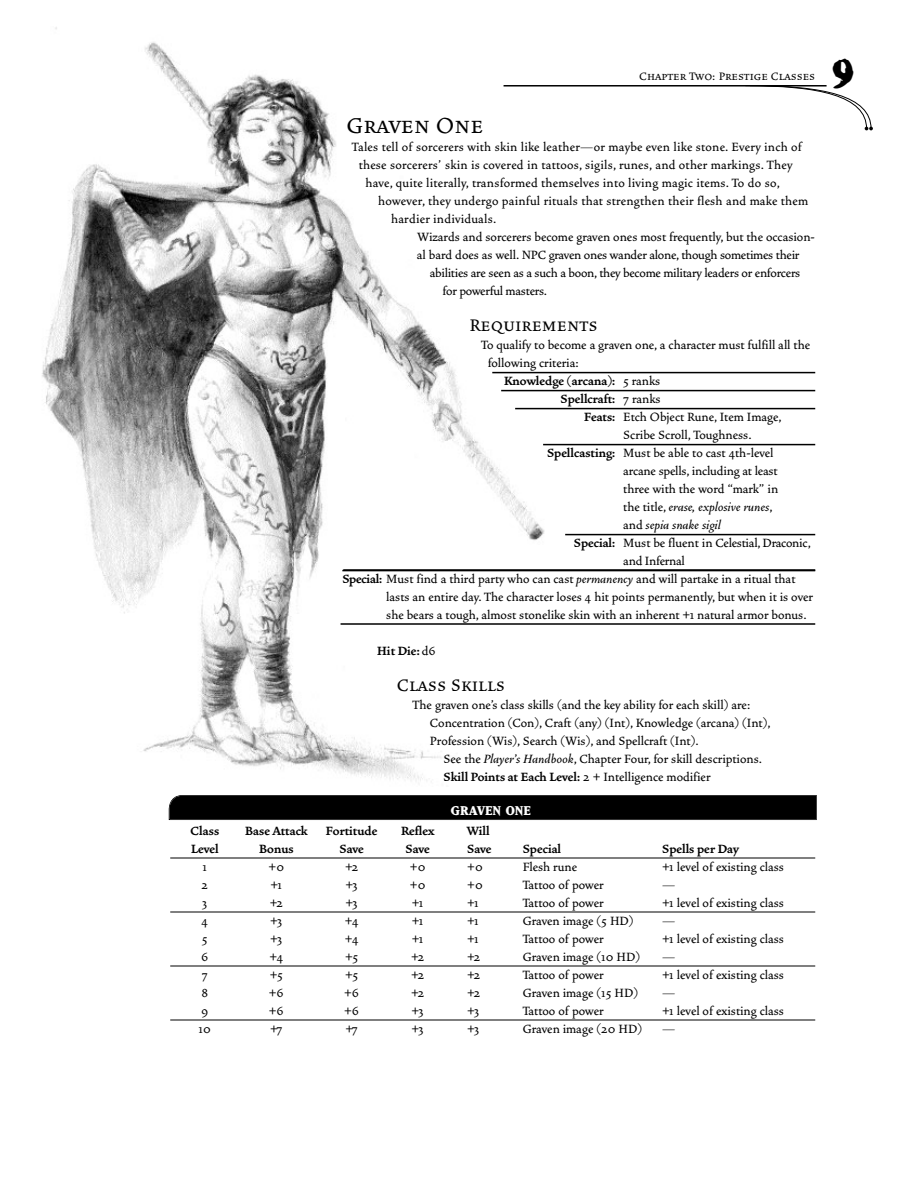
<style>
.page{position:relative;width:918px;height:1188px;background:#fff}
.page>*{position:absolute;margin:0;border:0;box-sizing:border-box;transform-origin:0 0}
.t1{font:700 36px "Facsimiled";color:#000}
.t2{font:27px "Vendetta Medium Small Caps";color:#000}
.t3{font:21px "Vendetta Medium Small Caps";color:#000}
.t4{font:500 15px/18px "Vendetta";color:#000}
.t5{font:700 15px "Vendetta";color:#000}
.t6{font:italic 500 15px "Vendetta";color:#000}
.t7{font:800 15px "Matrix";color:#fff}
.t8{font:13.5px "Vendetta Medium Small Caps";color:#000}
.s1{font-weight:500}
.s2{font-weight:700}
.s3{font-style:normal}
.s4{font-style:italic}
</style>
<div class="page">
<img style="left:42px;top:27px;width:509px;height:754px">
<hr style="left:492px;top:372px;width:323px;height:1px;background:#000">
<hr style="left:501px;top:390px;width:314px;height:1px;background:#000">
<hr style="left:515px;top:408px;width:300px;height:1px;background:#000">
<hr style="left:543px;top:444px;width:272px;height:1px;background:#000">
<hr style="left:565px;top:534px;width:250px;height:1px;background:#000">
<hr style="left:343px;top:569px;width:472px;height:2px;background:#000">
<hr style="left:342px;top:570px;width:473px;height:1px;background:#000">
<hr style="left:341px;top:623px;width:474px;height:2px;background:#000">
<hr style="left:504px;top:85px;width:323px;height:2px;background:#000">
<svg style="left:745px;top:85px;width:128px;height:45px"></svg>
<hr style="left:170px;top:858px;width:645px;height:1px;background:#000">
<hr style="left:170px;top:912px;width:645px;height:1px;background:#000">
<hr style="left:170px;top:966px;width:645px;height:1px;background:#000">
<hr style="left:170px;top:1020px;width:645px;height:1px;background:#000">
<svg style="left:168px;top:795px;width:649px;height:25px;background:#050505"></svg>
<p class="t8" style="left:639px;top:68px;width:178px">Chapter Two: Prestige Classes</p>
<h2 class="t2" style="left:346px;top:108px;width:139px">Graven One</h2>
<p class="t4" style="left:352px;top:139px;width:451px">Tales tell of sorcerers with skin like leather—or maybe even like stone. Every inch of</p>
<p class="t4" style="left:359px;top:157px;width:435px">these sorcerers’ skin is covered in tattoos, sigils, runes, and other markings. They</p>
<p class="t4" style="left:365px;top:175px;width:416px">have, quite literally, transformed themselves into living magic items. To do so,</p>
<p class="t4" style="left:378px;top:193px;width:432px">however, they undergo painful rituals that strengthen their flesh and make them</p>
<p class="t4" style="left:391px;top:211px;width:107px">hardier individuals.</p>
<p class="t4" style="left:417px;top:229px;width:399px">Wizards and sorcerers become graven ones most frequently, but the occasion-</p>
<p class="t4" style="left:417px;top:247px;width:384px">al bard does as well. NPC graven ones wander alone, though sometimes their</p>
<p class="t4" style="left:430px;top:265px;width:372px">abilities are seen as a such a boon, they become military leaders or enforcers</p>
<p class="t4" style="left:443px;top:283px;width:106px">for powerful masters.</p>
<h3 class="t3" style="left:469px;top:311px;width:130px">Requirements</h3>
<p class="t4" style="left:481px;top:337px;width:330px">To qualify to become a graven one, a character must fulfill all the</p>
<p class="t4" style="left:488px;top:355px;width:92px">following criteria:</p>
<p class="t5" style="left:504px;top:375px;width:158px">Knowledge (arcana): <span class="s1">5 ranks</span></p>
<p class="t5" style="left:561px;top:393px;width:102px">Spellcraft: <span class="s1">7 ranks</span></p>
<p class="t4" style="left:584px;top:409px;width:199px"><span class="s2">Feats:</span> Etch Object Rune, Item Image,</p>
<p class="t4" style="left:623px;top:427px;width:130px">Scribe Scroll, Toughness.</p>
<p class="t4" style="left:547px;top:445px;width:228px"><span class="s2">Spellcasting:</span> Must be able to cast 4th-level</p>
<p class="t4" style="left:623px;top:463px;width:156px">arcane spells, including at least</p>
<p class="t4" style="left:623px;top:481px;width:156px">three with the word “mark” in</p>
<p class="t6" style="left:623px;top:501px;width:151px"><span class="s3">the title,</span> erase, explosive runes<span class="s3">,</span></p>
<p class="t6" style="left:623px;top:519px;width:99px"><span class="s3">and</span> sepia snake sigil</p>
<p class="t4" style="left:574px;top:535px;width:239px"><span class="s2">Special:</span> Must be fluent in Celestial, Draconic,</p>
<p class="t4" style="left:623px;top:553px;width:63px">and Infernal</p>
<p class="t4" style="left:342px;top:571px;width:455px"><span class="s2">Special:</span> Must find a third party who can cast <span class="s4">permanency</span> and will partake in a ritual that</p>
<p class="t4" style="left:386px;top:589px;width:428px">lasts an entire day. The character loses 4 hit points permanently, but when it is over</p>
<p class="t4" style="left:386px;top:607px;width:422px">she bears a tough, almost stonelike skin with an inherent +1 natural armor bonus.</p>
<p class="t5" style="left:377px;top:645px;width:60px">Hit Die: <span class="s1">d6</span></p>
<h3 class="t3" style="left:397px;top:671px;width:110px">Class Skills</h3>
<p class="t4" style="left:430px;top:697px;width:342px;text-indent:-17px">The graven one’s class skills (and the key ability for each skill) are:<br>Concentration (Con), Craft (any) (Int), Knowledge (arcana) (Int),<br>Profession (Wis), Search (Wis), and Spellcraft (Int).</p>
<p class="t4" style="left:444px;top:751px;width:320px">See the <span class="s4">Player’s Handbook</span>, Chapter Four, for skill descriptions.<br><span class="s2">Skill Points at Each Level:</span> 2 + Intelligence modifier</p>
<p class="t7" style="left:451px;top:806px;width:81px">GRAVEN ONE</p>
<p class="t5" style="left:190px;top:825px;width:30px">Class</p>
<p class="t5" style="left:245px;top:825px;width:134px">Base Attack Fortitude</p>
<p class="t5" style="left:401px;top:825px;width:35px">Reflex</p>
<p class="t5" style="left:467px;top:825px;width:24px">Will</p>
<p class="t5" style="left:191px;top:843px;width:29px">Level</p>
<p class="t5" style="left:259px;top:843px;width:36px">Bonus</p>
<p class="t5" style="left:340px;top:843px;width:26px">Save</p>
<p class="t5" style="left:406px;top:843px;width:26px">Save</p>
<p class="t5" style="left:467px;top:843px;width:26px">Save</p>
<p class="t5" style="left:523px;top:843px;width:40px">Special</p>
<p class="t5" style="left:662px;top:843px;width:78px">Spells per Day</p>
<p class="t4" style="left:203px;top:859px;width:6px">1</p>
<p class="t4" style="left:269px;top:859px;width:17px">+0</p>
<p class="t4" style="left:345px;top:859px;width:15px">+2</p>
<p class="t4" style="left:410px;top:859px;width:17px">+0</p>
<p class="t4" style="left:467px;top:859px;width:17px">+0</p>
<p class="t4" style="left:523px;top:859px;width:56px">Flesh rune</p>
<p class="t4" style="left:662px;top:859px;width:123px">+1 level of existing class</p>
<p class="t4" style="left:202px;top:877px;width:8px">2</p>
<p class="t4" style="left:271px;top:877px;width:13px">+1</p>
<p class="t4" style="left:346px;top:877px;width:14px">+3</p>
<p class="t4" style="left:410px;top:877px;width:17px">+0</p>
<p class="t4" style="left:467px;top:877px;width:17px">+0</p>
<p class="t4" style="left:523px;top:877px;width:82px">Tattoo of power</p>
<p class="t4" style="left:662px;top:877px;width:15px">—</p>
<p class="t4" style="left:202px;top:895px;width:7px">3</p>
<p class="t4" style="left:270px;top:895px;width:15px">+2</p>
<p class="t4" style="left:346px;top:895px;width:14px">+3</p>
<p class="t4" style="left:412px;top:895px;width:13px">+1</p>
<p class="t4" style="left:467px;top:895px;width:13px">+1</p>
<p class="t4" style="left:523px;top:895px;width:82px">Tattoo of power</p>
<p class="t4" style="left:662px;top:895px;width:123px">+1 level of existing class</p>
<p class="t4" style="left:202px;top:913px;width:8px">4</p>
<p class="t4" style="left:270px;top:913px;width:14px">+3</p>
<p class="t4" style="left:345px;top:913px;width:15px">+4</p>
<p class="t4" style="left:412px;top:913px;width:13px">+1</p>
<p class="t4" style="left:467px;top:913px;width:13px">+1</p>
<p class="t4" style="left:523px;top:913px;width:112px">Graven image (5 HD)</p>
<p class="t4" style="left:662px;top:913px;width:15px">—</p>
<p class="t4" style="left:202px;top:931px;width:7px">5</p>
<p class="t4" style="left:270px;top:931px;width:14px">+3</p>
<p class="t4" style="left:345px;top:931px;width:15px">+4</p>
<p class="t4" style="left:412px;top:931px;width:13px">+1</p>
<p class="t4" style="left:467px;top:931px;width:13px">+1</p>
<p class="t4" style="left:523px;top:931px;width:82px">Tattoo of power</p>
<p class="t4" style="left:662px;top:931px;width:123px">+1 level of existing class</p>
<p class="t4" style="left:201px;top:949px;width:9px">6</p>
<p class="t4" style="left:269px;top:949px;width:15px">+4</p>
<p class="t4" style="left:345px;top:949px;width:15px">+5</p>
<p class="t4" style="left:411px;top:949px;width:15px">+2</p>
<p class="t4" style="left:467px;top:949px;width:15px">+2</p>
<p class="t4" style="left:523px;top:949px;width:119px">Graven image (10 HD)</p>
<p class="t4" style="left:662px;top:949px;width:15px">—</p>
<p class="t4" style="left:202px;top:967px;width:7px">7</p>
<p class="t4" style="left:270px;top:967px;width:15px">+5</p>
<p class="t4" style="left:345px;top:967px;width:15px">+5</p>
<p class="t4" style="left:411px;top:967px;width:15px">+2</p>
<p class="t4" style="left:467px;top:967px;width:15px">+2</p>
<p class="t4" style="left:523px;top:967px;width:82px">Tattoo of power</p>
<p class="t4" style="left:662px;top:967px;width:123px">+1 level of existing class</p>
<p class="t4" style="left:201px;top:985px;width:8px">8</p>
<p class="t4" style="left:269px;top:985px;width:16px">+6</p>
<p class="t4" style="left:344px;top:985px;width:16px">+6</p>
<p class="t4" style="left:411px;top:985px;width:15px">+2</p>
<p class="t4" style="left:467px;top:985px;width:15px">+2</p>
<p class="t4" style="left:523px;top:985px;width:117px">Graven image (15 HD)</p>
<p class="t4" style="left:662px;top:985px;width:15px">—</p>
<p class="t4" style="left:201px;top:1003px;width:9px">9</p>
<p class="t4" style="left:269px;top:1003px;width:16px">+6</p>
<p class="t4" style="left:344px;top:1003px;width:16px">+6</p>
<p class="t4" style="left:412px;top:1003px;width:14px">+3</p>
<p class="t4" style="left:467px;top:1003px;width:14px">+3</p>
<p class="t4" style="left:523px;top:1003px;width:82px">Tattoo of power</p>
<p class="t4" style="left:662px;top:1003px;width:123px">+1 level of existing class</p>
<p class="t4" style="left:199px;top:1021px;width:14px">10</p>
<p class="t4" style="left:270px;top:1021px;width:14px">+7</p>
<p class="t4" style="left:346px;top:1021px;width:14px">+7</p>
<p class="t4" style="left:412px;top:1021px;width:14px">+3</p>
<p class="t4" style="left:467px;top:1021px;width:14px">+3</p>
<p class="t4" style="left:523px;top:1021px;width:121px">Graven image (20 HD)</p>
<p class="t4" style="left:662px;top:1021px;width:15px">—</p>
<h1 class="t1" style="left:832px;top:57px;width:24px">9</h1>
</div>
